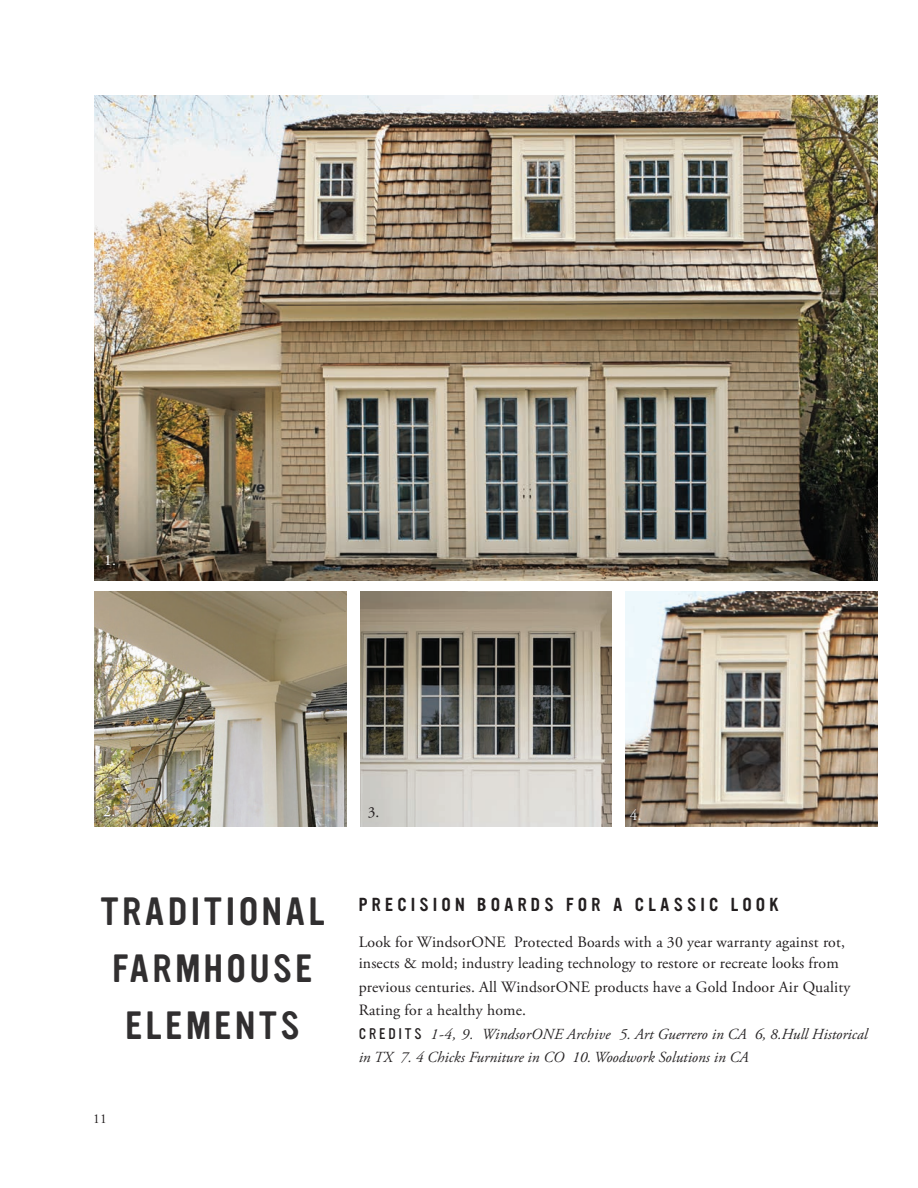
<style>
.page{position:relative;width:918px;height:1188px;background:#fff}
.page>*{position:absolute;margin:0;border:0;box-sizing:border-box;transform-origin:0 0}
.t1{font:34.5px "YWFT Ultramagnetic";letter-spacing:.1em;color:#312f30}
.t2{font:16.5px "YWFT Ultramagnetic";letter-spacing:.25em;color:#231f20}
.t3{font:15.75px/21px "Adobe Garamond Pro";letter-spacing:.01em;color:#231f20}
.t4{font:italic 15.3px "Adobe Garamond Pro";color:#282526}
.t5{font:15.3px "Adobe Garamond Pro";color:#fff}
.t6{font:15.3px "Adobe Garamond Pro";color:#231f20}
.t7{font:15.3px "Adobe Garamond Pro";color:#e6e7e9}
.t8{font:13.5px "Adobe Garamond Pro";color:#231f20}
.s1{font-family:"YWFT Ultramagnetic";font-weight:300;font-style:normal;font-size:13.5px;color:#231f20}
</style>
<div class="page">
<img style="left:626px;top:591px;width:252px;height:236px">
<img style="left:94px;top:591px;width:252px;height:236px">
<img style="left:360px;top:591px;width:252px;height:236px">
<img style="left:94px;top:95px;width:784px;height:485px">
<p class="t5" style="left:104px;top:551px;width:13px">1.</p>
<p class="t5" style="left:104px;top:802px;width:13px">2.</p>
<p class="t1" style="left:101px;top:887px;width:226px">TRADITIONAL</p>
<p class="t1" style="left:113px;top:944px;width:202px">FARMHOUSE</p>
<p class="t1" style="left:125px;top:1001px;width:176px">ELEMENTS</p>
<p class="t8" style="left:93px;top:1111px;width:15px">11</p>
<p class="t6" style="left:368px;top:803px;width:13px">3.</p>
<p class="t7" style="left:630px;top:806px;width:13px">4.</p>
<p class="t2" style="left:359px;top:893px;width:422px">PRECISION BOARDS FOR A CLASSIC LOOK</p>
<p class="t3" style="left:359px;top:932px;width:488px">Look for WindsorONE Protected Boards with a 30 year warranty against rot, insects &amp; mold; industry leading technology to restore or recreate looks from</p>
<p class="t3" style="left:359px;top:975px;width:493px;line-height:23.5px">previous centuries. All WindsorONE products have a Gold Indoor Air Quality<br>Rating for a healthy home.</p>
<p class="t4" style="left:359px;top:1025px;width:510px"><span class="s1">C R E D I T S</span> 1-4, 9. WindsorONE Archive 5. Art Guerrero in CA 6, 8.Hull Historical</p>
<p class="t4" style="left:359px;top:1048px;width:391px">in TX 7. 4 Chicks Furniture in CO 10. Woodwork Solutions in CA</p>
</div>
